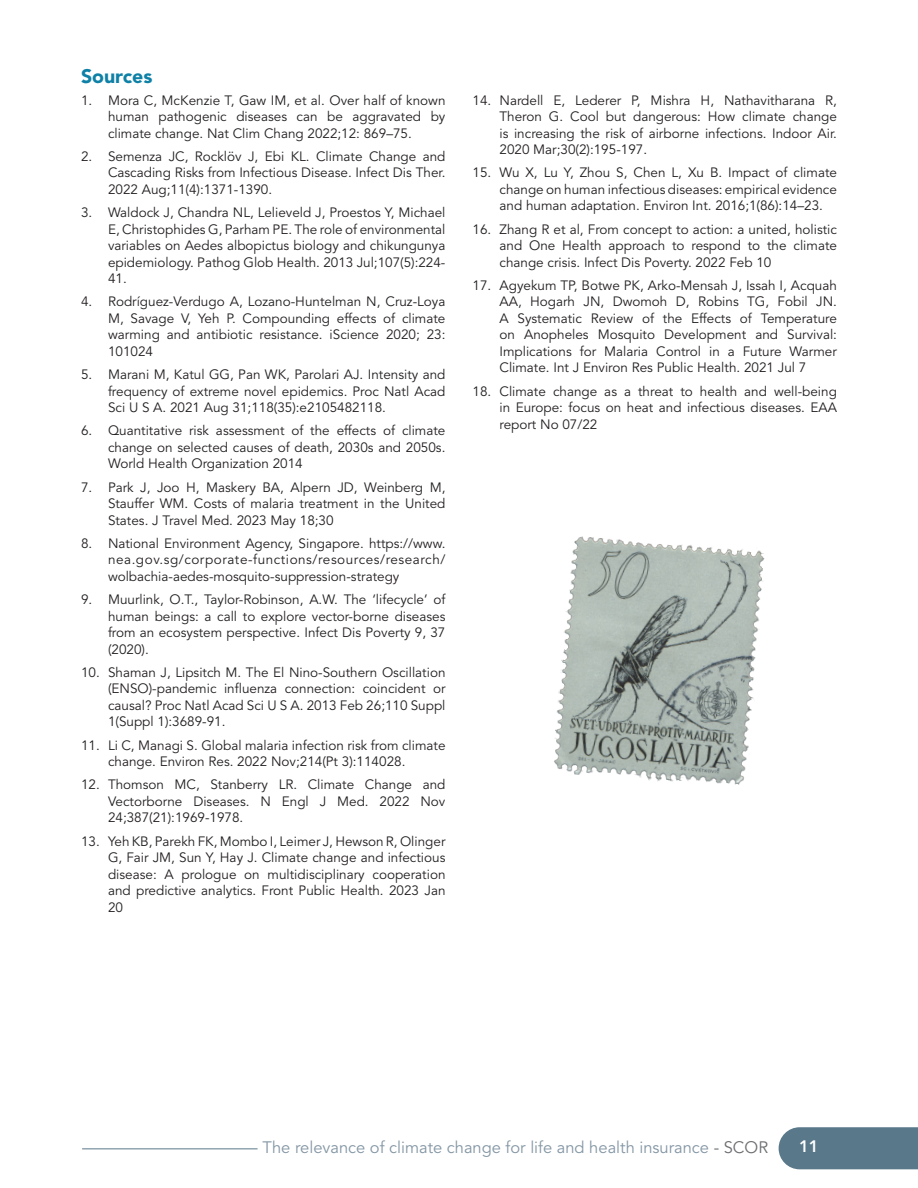
<style>
.page{position:relative;width:918px;height:1188px;background:#fff}
.page>*{position:absolute;margin:0;border:0;box-sizing:border-box;transform-origin:0 0}
.SubHead{font:900 19.5px "Avenir LT Std";color:#0f81a7}
.t1{font:16.5px "Avenir LT Std";color:#8396a4}
.t2{font:800 16.5px "Avenir LT Std";color:#fff}
.t3{font:13.5px/16.5px "Avenir LT Std";color:#231f20;text-align:justify}
.s1{color:#6c6d70}
</style>
<div class="page">
<div style="left:779px;top:1127px;width:139px;height:42px;background:#59788a"></div>
<hr style="left:82px;top:1148px;width:176px;height:1px;background:#59788a">
<img style="left:554px;top:536px;width:211px;height:249px">
<p class="SubHead" style="left:81px;top:64px;width:73px">Sources</p>
<p class="t3" style="left:108px;top:92px;width:339px;text-indent:-27px">1. Mora C, McKenzie T, Gaw IM, et al. Over half of known human pathogenic diseases can be aggravated by climate change. Nat Clim Chang 2022;12: 869–75.</p>
<p class="t3" style="left:108px;top:148px;width:339px;text-indent:-27px">2. Semenza JC, Rocklöv J, Ebi KL. Climate Change and Cascading Risks from Infectious Disease. Infect Dis Ther.<br>2022 Aug;11(4):1371-1390.</p>
<p class="t3" style="left:108px;top:205px;width:339px;text-indent:-27px">3. Waldock J, Chandra NL, Lelieveld J, Proestos Y, Michael E, Christophides G, Parham PE. The role of environmental variables on Aedes albopictus biology and chikungunya epidemiology. Pathog Glob Health. 2013 Jul;107(5):224- 41.</p>
<p class="t3" style="left:108px;top:294px;width:339px;text-indent:-27px">4. Rodríguez-Verdugo A, Lozano-Huntelman N, Cruz-Loya M, Savage V, Yeh P. Compounding effects of climate warming and antibiotic resistance. iScience 2020; 23:<br>101024</p>
<p class="t3" style="left:108px;top:367px;width:339px;text-indent:-27px">5. Marani M, Katul GG, Pan WK, Parolari AJ. Intensity and frequency of extreme novel epidemics. Proc Natl Acad Sci U S A. 2021 Aug 31;118(35):e2105482118.</p>
<p class="t3" style="left:108px;top:423px;width:339px;text-indent:-27px">6. Quantitative risk assessment of the effects of climate change on selected causes of death, 2030s and 2050s.<br>World Health Organization 2014</p>
<p class="t3" style="left:108px;top:479px;width:339px;text-indent:-27px">7. Park J, Joo H, Maskery BA, Alpern JD, Weinberg M, Stauffer WM. Costs of malaria treatment in the United States. J Travel Med. 2023 May 18;30</p>
<p class="t3" style="left:108px;top:535px;width:339px;text-indent:-27px">8. National Environment Agency, Singapore. https://www. nea.gov.sg/corporate-functions/resources/research/ wolbachia-aedes-mosquito-suppression-strategy</p>
<p class="t3" style="left:108px;top:592px;width:339px;text-indent:-27px">9. Muurlink, O.T., Taylor-Robinson, A.W. The ‘lifecycle’ of human beings: a call to explore vector-borne diseases from an ecosystem perspective. Infect Dis Poverty 9, 37 (2020).</p>
<p class="t3" style="left:108px;top:664px;width:339px;text-indent:-27px">10. Shaman J, Lipsitch M. The El Nino-Southern Oscillation (ENSO)-pandemic influenza connection: coincident or causal? Proc Natl Acad Sci U S A. 2013 Feb 26;110 Suppl 1(Suppl 1):3689-91.</p>
<p class="t3" style="left:108px;top:737px;width:339px;text-indent:-27px">11. Li C, Managi S. Global malaria infection risk from climate change. Environ Res. 2022 Nov;214(Pt 3):114028.</p>
<p class="t3" style="left:108px;top:777px;width:339px;text-indent:-27px">12. Thomson MC, Stanberry LR. Climate Change and Vectorborne Diseases. N Engl J Med. 2022 Nov 24;387(21):1969-1978.</p>
<p class="t3" style="left:108px;top:833px;width:339px;text-indent:-27px">13. Yeh KB, Parekh FK, Mombo I, Leimer J, Hewson R, Olinger G, Fair JM, Sun Y, Hay J. Climate change and infectious disease: A prologue on multidisciplinary cooperation and predictive analytics. Front Public Health. 2023 Jan 20</p>
<p class="t3" style="left:500px;top:92px;width:339px;text-indent:-27px">14. Nardell E, Lederer P, Mishra H, Nathavitharana R, Theron G. Cool but dangerous: How climate change is increasing the risk of airborne infections. Indoor Air.<br>2020 Mar;30(2):195-197.</p>
<p class="t3" style="left:500px;top:165px;width:339px;text-indent:-27px">15. Wu X, Lu Y, Zhou S, Chen L, Xu B. Impact of climate change on human infectious diseases: empirical evidence and human adaptation. Environ Int. 2016;1(86):14–23.</p>
<p class="t3" style="left:500px;top:221px;width:339px;text-indent:-27px">16. Zhang R et al, From concept to action: a united, holistic and One Health approach to respond to the climate change crisis. Infect Dis Poverty. 2022 Feb 10</p>
<p class="t3" style="left:500px;top:277px;width:339px;text-indent:-27px">17. Agyekum TP, Botwe PK, Arko-Mensah J, Issah I, Acquah AA, Hogarh JN, Dwomoh D, Robins TG, Fobil JN.<br>A Systematic Review of the Effects of Temperature on Anopheles Mosquito Development and Survival:<br>Implications for Malaria Control in a Future Warmer Climate. Int J Environ Res Public Health. 2021 Jul 7</p>
<p class="t3" style="left:500px;top:383px;width:339px;text-indent:-27px">18. Climate change as a threat to health and well-being in Europe: focus on heat and infectious diseases. EAA report No 07/22</p>
<p class="t1" style="left:263px;top:1138px;width:507px">The relevance of climate change for life and health insurance <span class="s1">- SCOR</span></p>
<p class="t2" style="left:799px;top:1137px;width:21px">11</p>
</div>
